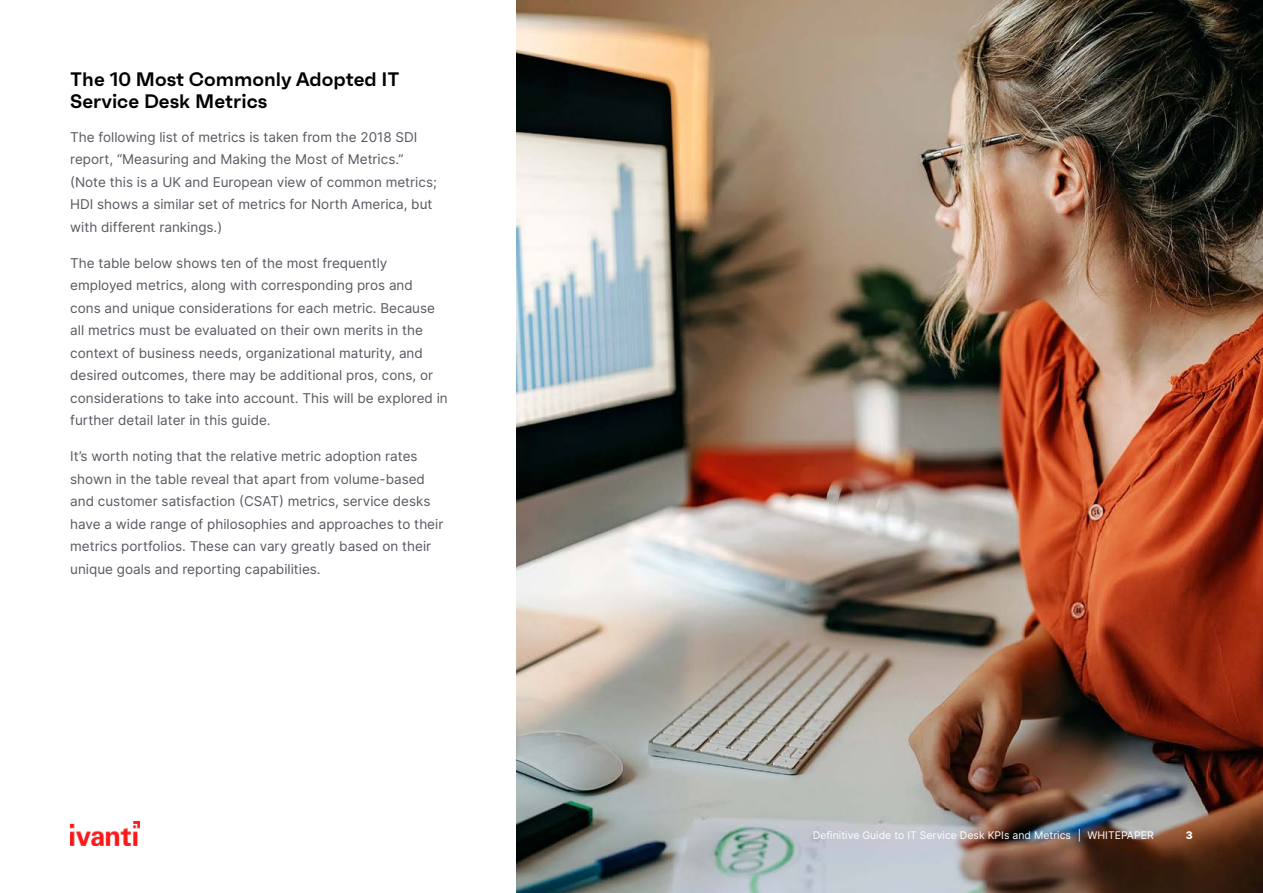
<style>
.page{position:relative;width:1263px;height:893px;background:#fff}
.page>*{position:absolute;margin:0;border:0;box-sizing:border-box;transform-origin:0 0}
.t1{font:600 19.5px/22.5px "Faktum";color:#000}
.t2{font:13.5px/22.5px "Inter";color:#555960}
.t3{font:10.5px "Inter";color:#fff}
.t4{font:800 10.5px "Inter";color:#fff}
</style>
<div class="page">
<img style="left:516px;top:0;width:747px;height:893px">
<img style="left:70px;top:821px;width:69px;height:25px">
<h1 class="t1" style="left:70px;top:67px;width:331px">The 10 Most Commonly Adopted IT<br>Service Desk Metrics</h1>
<p class="t2" style="left:70px;top:125px;width:368px">The following list of metrics is taken from the 2018 SDI report, “Measuring and Making the Most of Metrics.” (Note this is a UK and European view of common metrics; HDI shows a similar set of metrics for North America, but with different rankings.)</p>
<p class="t2" style="left:70px;top:251px;width:379px">The table below shows ten of the most frequently employed metrics, along with corresponding pros and<br>cons and unique considerations for each metric. Because all metrics must be evaluated on their own merits in the context of business needs, organizational maturity, and desired outcomes, there may be additional pros, cons, or considerations to take into account. This will be explored in further detail later in this guide.</p>
<p class="t2" style="left:70px;top:445px;width:375px">It’s worth noting that the relative metric adoption rates shown in the table reveal that apart from volume-based and customer satisfaction (CSAT) metrics, service desks have a wide range of philosophies and approaches to their metrics portfolios. These can vary greatly based on their unique goals and reporting capabilities.</p>
<p class="t3" style="left:813px;top:828px;width:342px">Definitive Guide to IT Service Desk KPIs and Metrics | WHITEPAPER</p>
<p class="t4" style="left:1186px;top:828px;width:9px">3</p>
</div>
